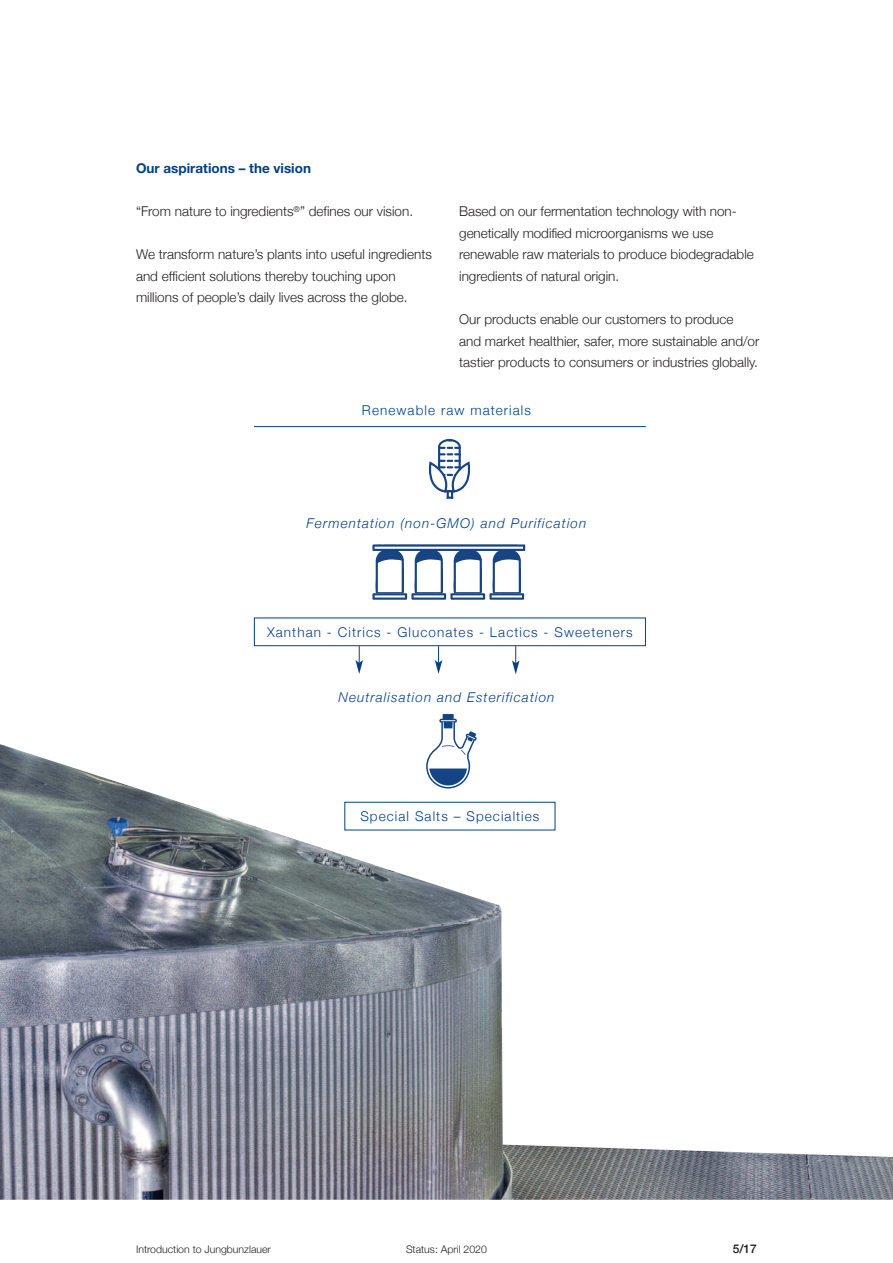
<style>
.page{position:relative;width:893px;height:1263px;background:#fff}
.page>*{position:absolute;margin:0;border:0;box-sizing:border-box;transform-origin:0 0}
.t1{font:300 13.5px/21.6px "Helvetica Neue";color:#231f20}
.t2{font:300 13.5px "Helvetica Neue";letter-spacing:.08em;color:#014086}
.t3{font:italic 300 13.5px "Helvetica Neue";letter-spacing:.08em;color:#014086}
.t4{font:700 13.5px "Helvetica Neue";color:#014086}
.t5{font:500 12px "Helvetica Neue";color:#231f20}
.t6{font:300 10.5px "Helvetica Neue";color:#231f20}
</style>
<div class="page">
<img style="left:0;top:744px;width:893px;height:456px">
<div style="left:345px;top:803px;width:210px;height:27px;background:#fff"></div>
<div style="left:254px;top:618px;width:392px;height:28px;border:1px solid #014086"></div>
<svg style="left:372px;top:544px;width:153px;height:56px"></svg>
<svg style="left:512px;top:646px;width:7px;height:28px"></svg>
<svg style="left:435px;top:646px;width:7px;height:28px"></svg>
<svg style="left:428px;top:439px;width:43px;height:60px"></svg>
<hr style="left:254px;top:426px;width:392px;height:1px;background:#014086">
<svg style="left:355px;top:646px;width:8px;height:28px"></svg>
<svg style="left:426px;top:714px;width:51px;height:74px"></svg>
<p class="t4" style="left:136px;top:163px;width:176px">Our aspirations – the vision</p>
<p class="t1" style="left:136px;top:200px;width:279px">“From nature to ingredients<sup>®</sup>” defines our vision.</p>
<p class="t1" style="left:136px;top:243px;width:297px">We transform nature’s plants into useful ingredients and efficient solutions thereby touching upon millions of people’s daily lives across the globe.</p>
<p class="t1" style="left:459px;top:200px;width:296px">Based on our fermentation technology with non&shy;genetically modified microorganisms we use renewable raw materials to produce biodegradable ingredients of natural origin.</p>
<p class="t1" style="left:459px;top:308px;width:302px">Our products enable our customers to produce<br>and market healthier, safer, more sustainable and/or tastier products to consumers or industries globally.</p>
<p class="t2" style="left:362px;top:402px;width:171px">Renewable raw materials</p>
<p class="t3" style="left:307px;top:515px;width:281px">Fermentation (non-GMO) and Purification</p>
<p class="t2" style="left:267px;top:624px;width:367px">Xanthan - Citrics - Gluconates - Lactics - Sweeteners</p>
<p class="t3" style="left:338px;top:689px;width:218px">Neutralisation and Esterification</p>
<p class="t2" style="left:360px;top:808px;width:181px">Special Salts – Specialties</p>
<p class="t6" style="left:136px;top:1243px;width:136px">Introduction to Jungbunzlauer</p>
<p class="t6" style="left:406px;top:1243px;width:82px">Status: April 2020</p>
<p class="t5" style="left:733px;top:1241px;width:26px">5/17</p>
</div>
